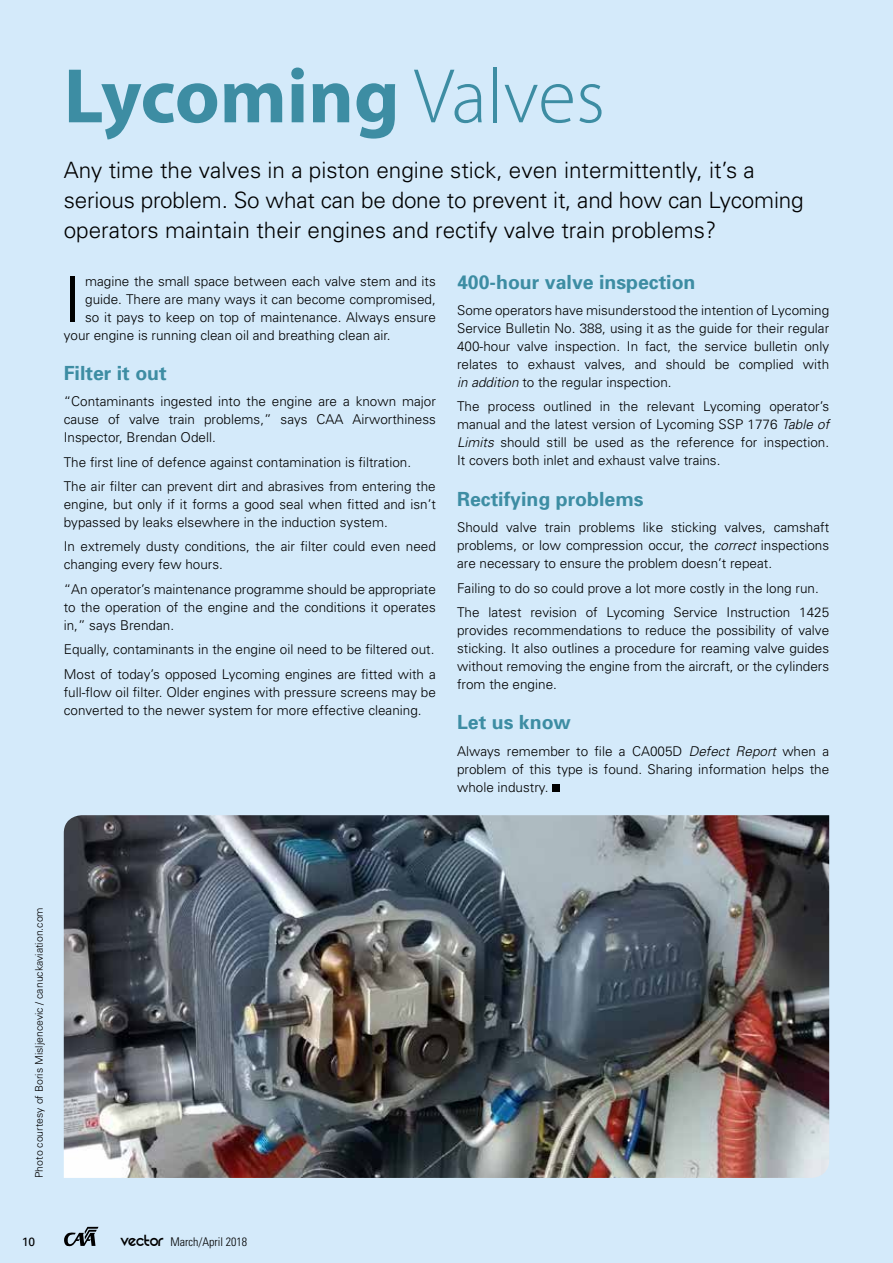
<style>
.page{position:relative;width:893px;height:1263px;background:#d4eafa}
.page>*{position:absolute;margin:0;border:0;box-sizing:border-box;transform-origin:0 0}
.Heading_1{font:700 78px "Myriad Pro";color:#3d8da3}
.Body_text_-_light_Ba{font:300 63.3px "Univers";color:#000}
.Intro{font:300 22.5px/30px "Univers";color:#000}
.Subheading_Level_1{font:700 19.5px "Univers";color:#3d8da3}
.Body_text_-_Light_Ba{font:300 13.5px/18px "Univers";color:#000;text-align:justify}
.Body_text_-_light_Ba-2{font:300 13.5px "Univers";color:#000}
.t1{font:300 condensed 12px "Univers";color:#000}
.t2{font:12px "Univers";color:#000}
.Photo_credit{font:300 10.5px "Univers";color:#000}
.s1{font-weight:300}
.s2{font-style:italic}
.s3{font-family:"REZ";font-weight:400;font-stretch:normal;font-size:18px}
</style>
<div class="page">
<div style="left:552px;top:784px;width:8px;height:7px;background:#000"></div>
<img style="left:64px;top:815px;width:765px;height:363px">
<svg style="left:64px;top:1227px;width:34px;height:19px"></svg>
<p class="Heading_1" style="left:64px;top:45px;width:543px">Lycoming <span class="s1">Valves</span></p>
<p class="Intro" style="left:64px;top:154px;width:741px">Any time the valves in a piston engine stick, even intermittently, it’s a serious problem. So what can be done to prevent it, and how can Lycoming operators maintain their engines and rectify valve train problems?</p>
<p class="Body_text_-_light_Ba" style="left:64px;top:261px;width:19px">I</p>
<p class="Body_text_-_light_Ba-2" style="left:85px;top:273px;width:352px">magine the small space between each valve stem and its</p>
<p class="Subheading_Level_1" style="left:457px;top:269px;width:240px">400-hour valve inspection</p>
<p class="Body_text_-_Light_Ba" style="left:457px;top:301px;width:374px">Some operators have misunderstood the intention of Lycoming Service Bulletin No. 388, using it as the guide for their regular 400-hour valve inspection. In fact, the service bulletin only relates to exhaust valves, and should be complied with <span class="s2">in addition</span> to the regular inspection.</p>
<p class="Body_text_-_Light_Ba" style="left:457px;top:397px;width:374px">The process outlined in the relevant Lycoming operator’s manual and the latest version of Lycoming SSP 1776 <span class="s2">Table of Limits</span> should still be used as the reference for inspection.<br>It covers both inlet and exhaust valve trains.</p>
<p class="Subheading_Level_1" style="left:457px;top:486px;width:188px">Rectifying problems</p>
<p class="Body_text_-_Light_Ba" style="left:457px;top:518px;width:374px">Should valve train problems like sticking valves, camshaft problems, or low compression occur, the <span class="s2">correct</span> inspections are necessary to ensure the problem doesn’t repeat.</p>
<p class="Body_text_-_Light_Ba" style="left:457px;top:578px;width:363px">Failing to do so could prove a lot more costly in the long run.</p>
<p class="Body_text_-_Light_Ba" style="left:457px;top:603px;width:374px">The latest revision of Lycoming Service Instruction 1425 provides recommendations to reduce the possibility of valve sticking. It also outlines a procedure for reaming valve guides without removing the engine from the aircraft, or the cylinders from the engine.</p>
<p class="Subheading_Level_1" style="left:457px;top:710px;width:115px">Let us know</p>
<p class="Body_text_-_Light_Ba" style="left:457px;top:741px;width:374px">Always remember to file a CA005D <span class="s2">Defect Report</span> when a problem of this type is found. Sharing information helps the whole industry.</p>
<p class="Body_text_-_light_Ba-2" style="left:85px;top:291px;width:352px">guide. There are many ways it can become compromised,</p>
<p class="Body_text_-_light_Ba-2" style="left:85px;top:309px;width:352px">so it pays to keep on top of maintenance. Always ensure</p>
<p class="Body_text_-_light_Ba-2" style="left:64px;top:327px;width:328px">your engine is running clean oil and breathing clean air.</p>
<p class="Subheading_Level_1" style="left:64px;top:360px;width:104px">Filter it out</p>
<p class="Body_text_-_Light_Ba" style="left:64px;top:392px;width:374px">“Contaminants ingested into the engine are a known major cause of valve train problems,” says CAA Airworthiness Inspector, Brendan Odell.</p>
<p class="Body_text_-_Light_Ba" style="left:64px;top:452px;width:349px">The first line of defence against contamination is filtration.</p>
<p class="Body_text_-_Light_Ba" style="left:64px;top:477px;width:374px">The air filter can prevent dirt and abrasives from entering the engine, but only if it forms a good seal when fitted and isn’t bypassed by leaks elsewhere in the induction system.</p>
<p class="Body_text_-_Light_Ba" style="left:64px;top:537px;width:374px">In extremely dusty conditions, the air filter could even need changing every few hours.</p>
<p class="Body_text_-_Light_Ba" style="left:64px;top:580px;width:374px">“An operator’s maintenance programme should be appropriate to the operation of the engine and the conditions it operates in,” says Brendan.</p>
<p class="Body_text_-_Light_Ba" style="left:64px;top:640px;width:372px">Equally, contaminants in the engine oil need to be filtered out.</p>
<p class="Body_text_-_Light_Ba" style="left:64px;top:664px;width:374px">Most of today’s opposed Lycoming engines are fitted with a full-flow oil filter. Older engines with pressure screens may be converted to the newer system for more effective cleaning.</p>
<p class="Photo_credit" style="left:33px;top:1178px;width:272px;rotate:-90deg">Photo courtesy of Boris Misljencevic / canuckaviation.com</p>
<p class="t2" style="left:22px;top:1234px;width:15px">10</p>
<p class="t1" style="left:121px;top:1234px;width:128px"><span class="s3">vector</span> March/April 2018</p>
</div>
